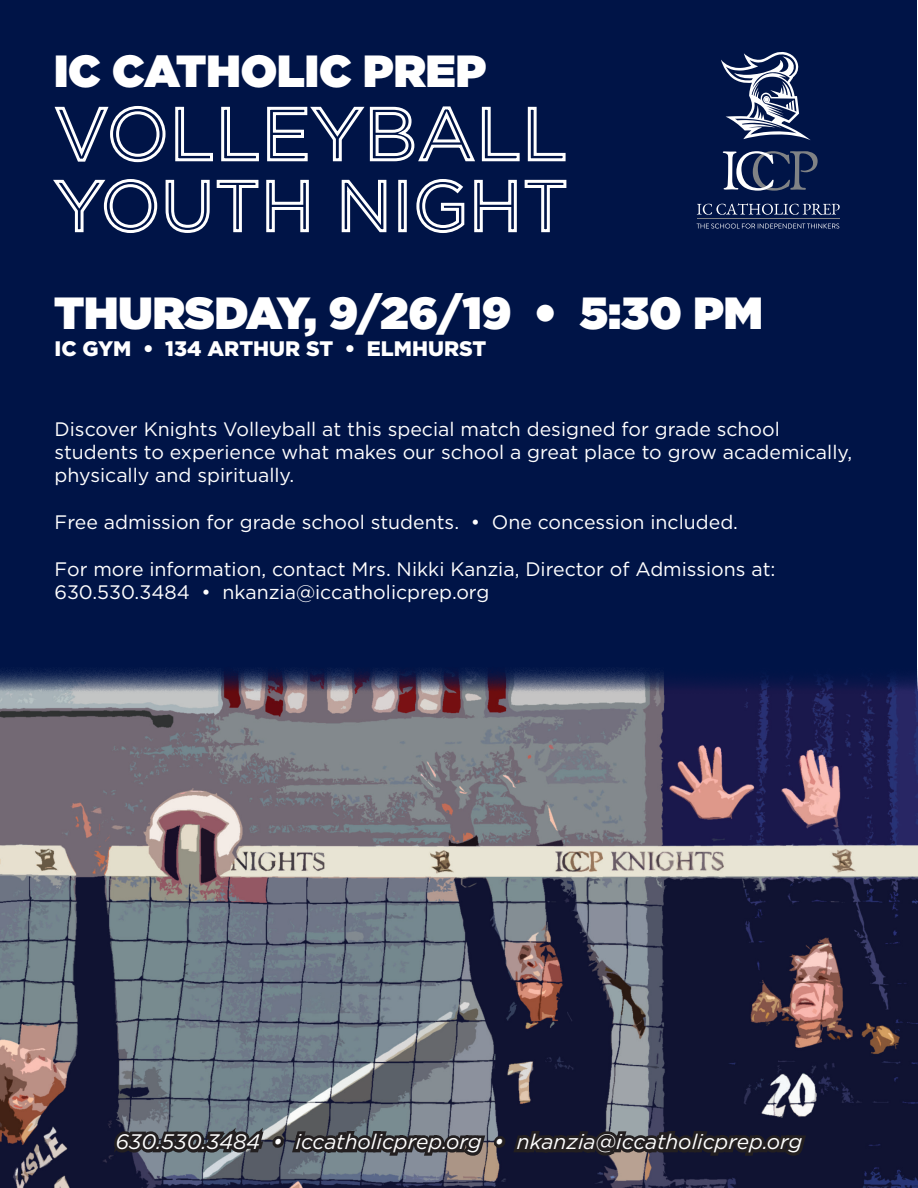
<style>
.page{position:relative;width:918px;height:1188px;background:#fff}
.page>*{position:absolute;margin:0;border:0;box-sizing:border-box;transform-origin:0 0}
.t1{font:900 45px "Gotham";color:#fff}
.t2{font:italic 21px "Gotham";color:#fff}
.t3{font:900 21px "Gotham";color:#fff}
.t4{font:19.5px/23.4px "Gotham";color:#fff}
</style>
<div class="page">
<div style="left:1px;top:1px;width:916px;height:1187px;background:#001447"></div>
<img style="left:0;top:665px;width:918px;height:523px">
<svg style="left:54px;top:105px;width:112px;height:58px"></svg>
<svg style="left:175px;top:106px;width:84px;height:56px"></svg>
<svg style="left:267px;top:106px;width:299px;height:56px"></svg>
<svg style="left:53px;top:179px;width:256px;height:54px"></svg>
<svg style="left:341px;top:179px;width:46px;height:54px"></svg>
<div style="left:398px;top:180px;width:9px;height:52px;border:3px solid #fff"></div>
<svg style="left:416px;top:179px;width:49px;height:54px"></svg>
<svg style="left:474px;top:179px;width:93px;height:54px"></svg>
<svg style="left:721px;top:52px;width:90px;height:88px"></svg>
<svg style="left:723px;top:151px;width:95px;height:40px"></svg>
<svg style="left:697px;top:224px;width:142px;height:5px"></svg>
<svg style="left:697px;top:203px;width:143px;height:12px"></svg>
<hr style="left:697px;top:218px;width:143px;height:1px;background:#808285">
<svg style="left:110px;top:1118px;width:159px;height:46px;background:#4e535b"></svg>
<div style="left:273px;top:1136px;width:11px;height:12px;border:6px solid #231f20;border-radius:50%"></div>
<svg style="left:289px;top:1124px;width:200px;height:48px;background:#5c5f64"></svg>
<div style="left:494px;top:1136px;width:11px;height:12px;border:6px solid #231f20;border-radius:50%"></div>
<svg style="left:509px;top:1124px;width:301px;height:48px;background:#242335"></svg>
<h1 class="t1" style="left:54px;top:45px;width:434px">IC CATHOLIC PREP</h1>
<h1 class="t1" style="left:54px;top:287px;width:710px">THURSDAY, 9/26/19 • 5:30 PM</h1>
<p class="t3" style="left:55px;top:336px;width:433px">IC GYM • 134 ARTHUR ST • ELMHURST</p>
<p class="t4" style="left:55px;top:417px;width:799px">Discover Knights Volleyball at this special match designed for grade school students to experience what makes our school a great place to grow academically, physically and spiritually.</p>
<p class="t4" style="left:55px;top:510px;width:685px">Free admission for grade school students. • One concession included.</p>
<p class="t4" style="left:55px;top:557px;width:722px">For more information, contact Mrs. Nikki Kanzia, Director of Admissions at:<br>630.530.3484 • nkanzia@iccatholicprep.org</p>
<p class="t2" style="left:116px;top:1130px;width:688px">630.530.3484 • iccatholicprep.org • nkanzia@iccatholicprep.org</p>
</div>
